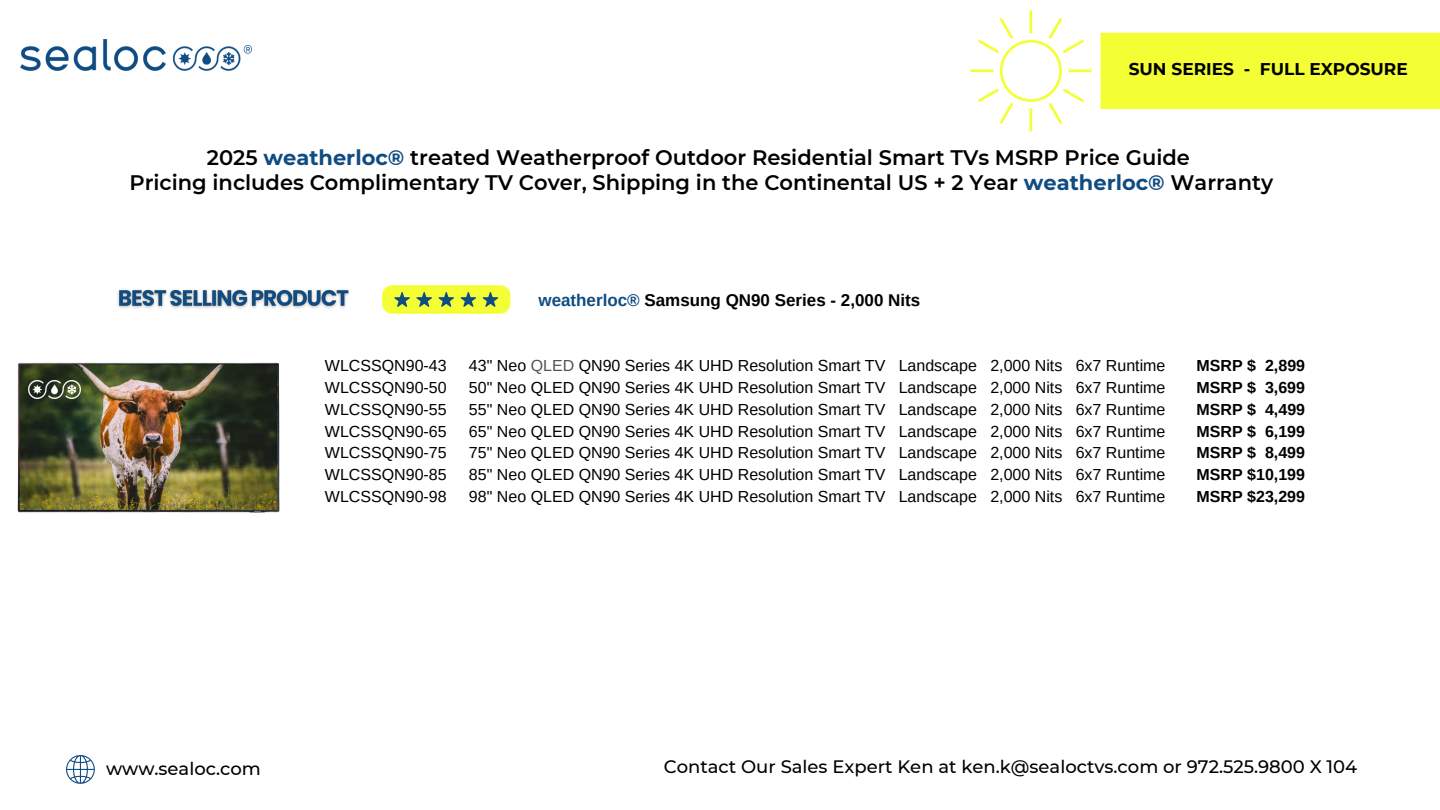
<style>
.page{position:relative;width:1440px;height:810px;background:#fff}
.page>*{position:absolute;margin:0;border:0;box-sizing:border-box;transform-origin:0 0}
.t1{font:600 21px/24.8px "Montserrat";color:#000;text-align:center}
.t2{font:500 18px "Montserrat";color:#000}
.t3{font:700 17px "Arimo";color:#000}
.t4{font:700 17px "Montserrat";color:#000}
.t5{font:16px "Arimo";color:#000}
.t6{font:700 16px "Arimo";color:#000}
.s1{font-weight:700;color:#0f4c81}
.s2{color:#0f4c81}
.s3{color:#545454}
</style>
<div class="page">
<img style="left:20px;top:40px;width:232px;height:31px">
<div style="left:1101px;top:33px;width:339px;height:76px;background:#f3ff34"></div>
<img style="left:17px;top:362px;width:263px;height:151px">
<hr style="left:1030px;top:10px;width:2px;height:24px;background:#f3ff34">
<hr style="left:1030px;top:108px;width:2px;height:24px;background:#f3ff34">
<hr style="left:1068px;top:70px;width:24px;height:2px;background:#f3ff34">
<hr style="left:970px;top:70px;width:24px;height:2px;background:#f3ff34">
<svg style="left:978px;top:18px;width:106px;height:106px"></svg>
<div style="left:382px;top:285px;width:128px;height:29px;background:#f3ff34;border-radius:10px"></div>
<svg style="left:394px;top:292px;width:104px;height:15px"></svg>
<img style="left:117px;top:289px;width:233px;height:20px">
<img style="left:29px;top:381px;width:52px;height:18px">
<svg style="left:66px;top:755px;width:29px;height:29px"></svg>
<p class="t4" style="left:1129px;top:59px;width:281px">SUN SERIES - FULL EXPOSURE</p>
<p class="t1" style="left:129px;top:145px;width:1145px">2025 <span class="s1">weatherloc®</span> treated Weatherproof Outdoor Residential Smart TVs MSRP Price Guide<br>Pricing includes Complimentary TV Cover, Shipping in the Continental US + 2 Year <span class="s1">weatherloc®</span> Warranty</p>
<h4 class="t3" style="left:539px;top:291px;width:383px"><span class="s2">weatherloc®</span> Samsung QN90 Series - 2,000 Nits</h4>
<p class="t5" style="left:325px;top:357px;width:123px">WLCSSQN90-43</p>
<p class="t5" style="left:469px;top:357px;width:698px">43" Neo <span class="s3">QLED</span> QN90 Series 4K UHD Resolution Smart TV Landscape 2,000 Nits 6x7 Runtime</p>
<p class="t6" style="left:1197px;top:357px;width:110px">MSRP $ 2,899</p>
<p class="t5" style="left:325px;top:379px;width:123px">WLCSSQN90-50</p>
<p class="t5" style="left:469px;top:379px;width:698px">50" Neo QLED QN90 Series 4K UHD Resolution Smart TV Landscape 2,000 Nits 6x7 Runtime</p>
<p class="t6" style="left:1197px;top:379px;width:110px">MSRP $ 3,699</p>
<p class="t5" style="left:325px;top:400px;width:123px">WLCSSQN90-55</p>
<p class="t5" style="left:469px;top:400px;width:698px">55" Neo QLED QN90 Series 4K UHD Resolution Smart TV Landscape 2,000 Nits 6x7 Runtime</p>
<p class="t6" style="left:1197px;top:400px;width:110px">MSRP $ 4,499</p>
<h3 class="t5" style="left:325px;top:422px;width:123px">WLCSSQN90-65</h3>
<h3 class="t5" style="left:469px;top:422px;width:698px">65" Neo QLED QN90 Series 4K UHD Resolution Smart TV Landscape 2,000 Nits 6x7 Runtime</h3>
<h3 class="t6" style="left:1197px;top:422px;width:110px">MSRP $ 6,199</h3>
<h2 class="t5" style="left:325px;top:444px;width:123px">WLCSSQN90-75</h2>
<h2 class="t5" style="left:469px;top:444px;width:698px">75" Neo QLED QN90 Series 4K UHD Resolution Smart TV Landscape 2,000 Nits 6x7 Runtime</h2>
<h2 class="t6" style="left:1197px;top:444px;width:110px">MSRP $ 8,499</h2>
<p class="t5" style="left:325px;top:466px;width:123px">WLCSSQN90-85</p>
<p class="t5" style="left:469px;top:466px;width:698px">85" Neo QLED QN90 Series 4K UHD Resolution Smart TV Landscape 2,000 Nits 6x7 Runtime</p>
<p class="t6" style="left:1197px;top:466px;width:110px">MSRP $10,199</p>
<p class="t5" style="left:325px;top:487px;width:123px">WLCSSQN90-98</p>
<p class="t5" style="left:469px;top:487px;width:698px">98" Neo QLED QN90 Series 4K UHD Resolution Smart TV Landscape 2,000 Nits 6x7 Runtime</p>
<p class="t6" style="left:1197px;top:487px;width:110px">MSRP $23,299</p>
<p class="t2" style="left:106px;top:757px;width:156px">www.sealoc.com</p>
<p class="t2" style="left:664px;top:756px;width:695px">Contact Our Sales Expert Ken at ken.k@sealoctvs.com or 972.525.9800 X 104</p>
</div>
